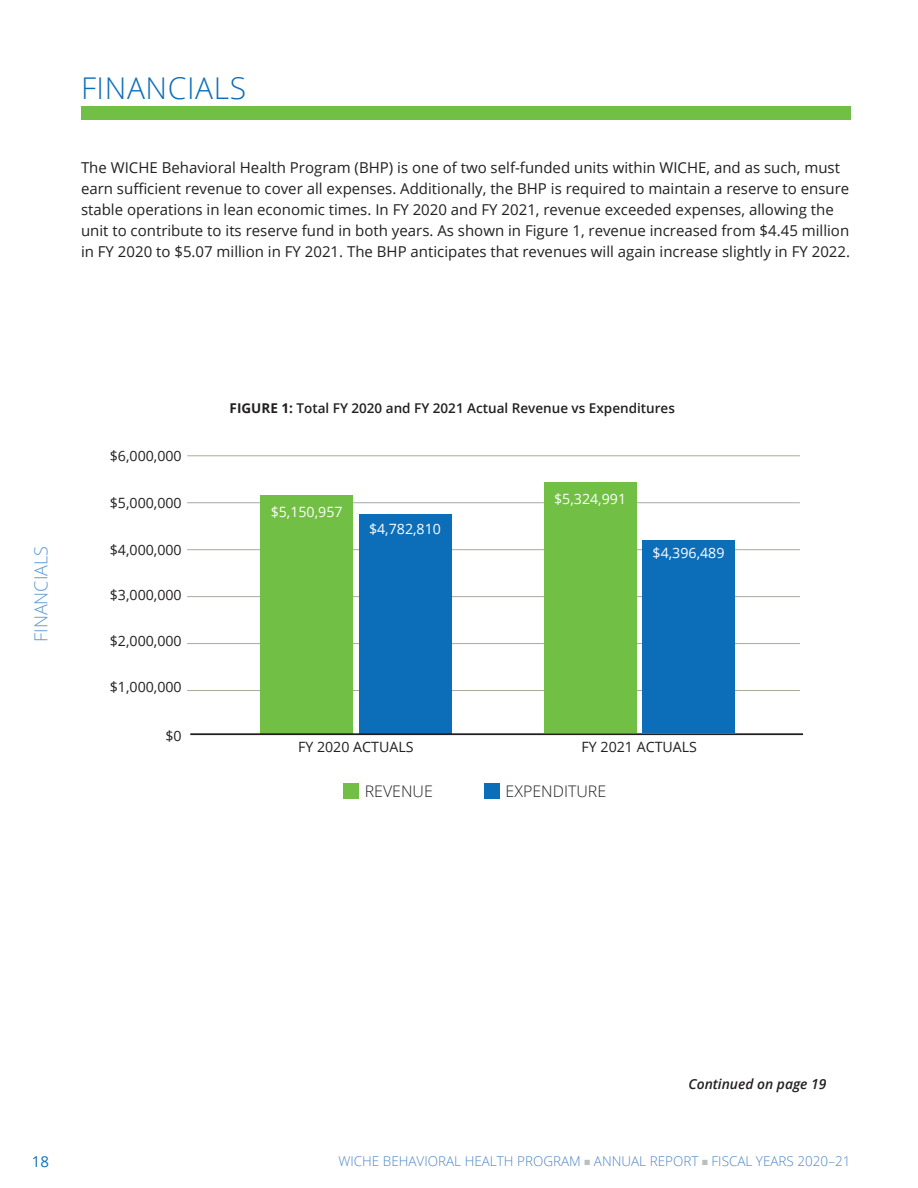
<style>
.page{position:relative;width:918px;height:1188px;background:#fff}
.page>*{position:absolute;margin:0;border:0;box-sizing:border-box;transform-origin:0 0}
.t1{font:300 30px "Open Sans";letter-spacing:.02em;color:#0c6eb8}
.t2{font:300 18px "Open Sans";color:#5b99d2}
.t3{font:300 15.9px "Open Sans";color:#231f20}
.States_Project_text{font:15px/21px "Open Sans";color:#231f20}
.t4{font:15px "Open Sans";color:#0c6eb8}
.t5{font:14.25px "Open Sans";color:#231f20}
.t6{font:14.25px "Open Sans";color:#fff}
.t7{font:italic 600 13.8px "Open Sans";color:#231f20}
.t8{font:300 13.5px "Open Sans";color:#4f86c6}
.t9{font:600 13.5px "Open Sans";color:#231f20}
.s1{font-weight:700}
.s2{color:#bcbdc0}
</style>
<div class="page">
<hr style="left:187px;top:690px;width:613px;height:1px;background:#aea89c">
<hr style="left:187px;top:643px;width:613px;height:1px;background:#aea89c">
<hr style="left:187px;top:596px;width:613px;height:1px;background:#aea89c">
<hr style="left:187px;top:549px;width:613px;height:1px;background:#aea89c">
<hr style="left:187px;top:502px;width:613px;height:1px;background:#aea89c">
<hr style="left:187px;top:455px;width:613px;height:1px;background:#aea89c">
<div style="left:260px;top:495px;width:93px;height:238px;background:#71bf44"></div>
<div style="left:544px;top:483px;width:93px;height:250px;background:#71bf44"></div>
<div style="left:359px;top:514px;width:92px;height:219px;background:#0c6eb8"></div>
<div style="left:642px;top:540px;width:93px;height:193px;background:#0c6eb8"></div>
<div style="left:81px;top:107px;width:769px;height:13px;background:#71bf44"></div>
<hr style="left:190px;top:733px;width:613px;height:2px;background:#231f20">
<div style="left:343px;top:783px;width:15px;height:16px;background:#71bf44"></div>
<div style="left:484px;top:783px;width:15px;height:16px;background:#0c6eb8"></div>
<p class="t1" style="left:81px;top:68px;width:167px">FINANCIALS</p>
<p class="States_Project_text" style="left:81px;top:157px;width:771px">The WICHE Behavioral Health Program (BHP) is one of two self-funded units within WICHE, and as such, must earn sufficient revenue to cover all expenses. Additionally, the BHP is required to maintain a reserve to ensure stable operations in lean economic times. In FY 2020 and FY 2021, revenue exceeded expenses, allowing the unit to contribute to its reserve fund in both years. As shown in Figure 1, revenue increased from $4.45 million in FY 2020 to $5.07 million in FY 2021. The BHP anticipates that revenues will again increase slightly in FY 2022.</p>
<p class="t2" style="left:29px;top:642px;width:97px;rotate:-90deg">FINANCIALS</p>
<p class="t5" style="left:110px;top:446px;width:73px">$6,000,000</p>
<p class="t5" style="left:110px;top:493px;width:73px">$5,000,000</p>
<p class="t5" style="left:110px;top:540px;width:73px">$4,000,000</p>
<p class="t5" style="left:110px;top:585px;width:73px">$3,000,000</p>
<p class="t5" style="left:110px;top:631px;width:73px">$2,000,000</p>
<p class="t5" style="left:110px;top:677px;width:73px">$1,000,000</p>
<p class="t5" style="left:166px;top:726px;width:18px">$0</p>
<p class="t9" style="left:230px;top:398px;width:447px"><span class="s1">FIGURE 1:</span> Total FY 2020 and FY 2021 Actual Revenue vs Expenditures</p>
<p class="t6" style="left:271px;top:502px;width:73px">$5,150,957</p>
<p class="t6" style="left:369px;top:519px;width:73px">$4,782,810</p>
<p class="t6" style="left:554px;top:489px;width:73px">$5,324,991</p>
<p class="t6" style="left:653px;top:543px;width:73px">$4,396,489</p>
<p class="t5" style="left:298px;top:737px;width:117px">FY 2020 ACTUALS</p>
<p class="t5" style="left:582px;top:737px;width:117px">FY 2021 ACTUALS</p>
<p class="t3" style="left:365px;top:780px;width:70px">REVENUE</p>
<p class="t3" style="left:506px;top:780px;width:102px">EXPENDITURE</p>
<p class="t7" style="left:688px;top:1074px;width:140px">Continued on page 19</p>
<p class="t4" style="left:32px;top:1151px;width:19px">18</p>
<p class="t8" style="left:338px;top:1152px;width:514px">WICHE BEHAVIORAL HEALTH PROGRAM <span class="s2">■</span> ANNUAL REPORT <span class="s2">■</span> FISCAL YEARS 2020–21</p>
</div>
